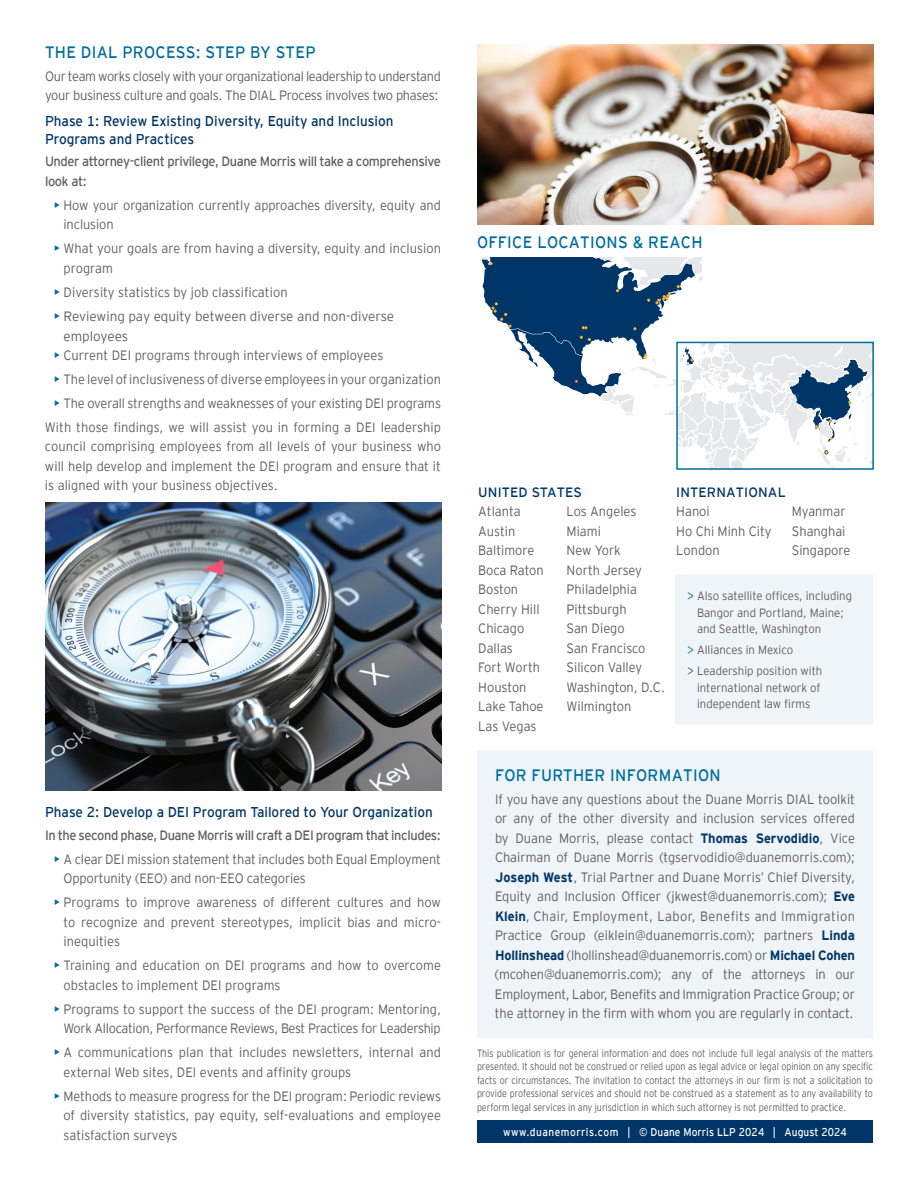
<style>
.page{position:relative;width:918px;height:1188px;background:#fff}
.page>*{position:absolute;margin:0;border:0;box-sizing:border-box;transform-origin:0 0}
.t1{font:16.5px "EY Interstate";letter-spacing:.02em;color:#006e9f;scale:.95 1}
.t2{font:14.25px/18px "EY Interstate";color:#003667;scale:.95 1}
.t3{font:300 13.5px/19.5px "EY Interstate";letter-spacing:-.005em;color:#615f62;scale:.95 1}
.t4{font:300 13.5px/19.5px "EY Interstate";letter-spacing:-.025em;color:#615f62;scale:.95 1}
.t5{font:13.5px/19.5px "EY Interstate";letter-spacing:-.03em;color:#615f62;scale:.95 1}
.t6{font:300 13.5px/19.8px "EY Interstate";letter-spacing:-.005em;color:#615f62}
.t7{font:13.5px "EY Interstate";letter-spacing:.01em;color:#003667}
.t8{font:300 12px/16.5px "EY Interstate";color:#615f62;scale:.95 1}
.t9{font:11.25px "EY Interstate";letter-spacing:.01em;color:#fff;scale:.9 1}
.t10{font:300 10.5px/13.5px "EY Interstate";color:#615f62;text-align:justify;scale:.85 1}
.s1{font-weight:400;color:#006e9f}
.s2{color:#1b6596}
.s3{font-weight:700;color:#003667}
</style>
<div class="page">
<div style="left:477px;top:750px;width:396px;height:288px;background:#eff4f8"></div>
<div style="left:477px;top:1120px;width:396px;height:23px;background:#003667"></div>
<img style="left:477px;top:45px;width:396px;height:180px">
<img style="left:45px;top:502px;width:396px;height:288px">
<div style="left:675px;top:575px;width:198px;height:149px;background:#eff4f8"></div>
<svg style="left:481px;top:258px;width:392px;height:209px"></svg>
<div style="left:676px;top:342px;width:198px;height:128px;border:2px solid #006e9f"></div>
<p class="t1" style="left:45px;top:41px;width:286px">THE DIAL PROCESS: STEP BY STEP</p>
<p class="t4" style="left:45px;top:65px;width:418px">Our team works closely with your organizational leadership to understand your business culture and goals. The DIAL Process involves two phases:</p>
<p class="t2" style="left:45px;top:111px;width:368px">Phase 1: Review Existing Diversity, Equity and Inclusion<br>Programs and Practices</p>
<p class="t5" style="left:45px;top:151px;width:418px">Under attorney-client privilege, Duane Morris will take a comprehensive look at:</p>
<p class="t3" style="left:64px;top:194px;width:399px;text-indent:-10px"><span class="s1">•</span> How your organization currently approaches diversity, equity and inclusion</p>
<p class="t3" style="left:64px;top:238px;width:399px;text-indent:-10px"><span class="s1">•</span> What your goals are from having a diversity, equity and inclusion program</p>
<p class="t3" style="left:54px;top:281px;width:248px"><span class="s1">•</span> Diversity statistics by job classification</p>
<p class="t6" style="left:64px;top:305px;width:332px;text-indent:-10px"><span class="s1">•</span> Reviewing pay equity between diverse and non-diverse employees</p>
<p class="t3" style="left:54px;top:345px;width:348px"><span class="s1">•</span> Current DEI programs through interviews of employees</p>
<p class="t3" style="left:54px;top:369px;width:409px"><span class="s1">•</span> The level of inclusiveness of diverse employees in your organization</p>
<p class="t3" style="left:45px;top:390px;width:418px;line-height:24px;text-align:right"><span class="s1">•</span> The overall strengths and weaknesses of your existing DEI programs<br>With those findings, we will assist you in forming a DEI leadership</p>
<p class="t3" style="left:45px;top:436px;width:418px;text-align:justify">council comprising employees from all levels of your business who will help develop and implement the DEI program and ensure that it is aligned with your business objectives.</p>
<p class="t2" style="left:45px;top:803px;width:410px">Phase 2: Develop a DEI Program Tailored to Your Organization</p>
<p class="t5" style="left:45px;top:825px;width:418px">In the second phase, Duane Morris will craft a DEI program that includes:</p>
<p class="t3" style="left:64px;top:849px;width:399px;text-indent:-10px"><span class="s1">•</span> A clear DEI mission statement that includes both Equal Employment<br>Opportunity (EEO) and non-EEO categories</p>
<p class="t3" style="left:64px;top:892px;width:399px;text-align:justify;text-indent:-10px"><span class="s1">•</span> Programs to improve awareness of different cultures and how to recognize and prevent stereotypes, implicit bias and micro&shy;inequities</p>
<p class="t3" style="left:64px;top:955px;width:399px;text-indent:-10px"><span class="s1">•</span> Training and education on DEI programs and how to overcome obstacles to implement DEI programs</p>
<p class="t4" style="left:54px;top:999px;width:409px;text-align:right"><span class="s1">•</span> Programs to support the success of the DEI program: Mentoring,<br>Work Allocation, Performance Reviews, Best Practices for Leadership</p>
<p class="t3" style="left:64px;top:1042px;width:399px;text-indent:-10px"><span class="s1">•</span> A communications plan that includes newsletters, internal and external Web sites, DEI events and affinity groups</p>
<p class="t3" style="left:64px;top:1086px;width:399px;text-align:justify;text-indent:-10px"><span class="s1">•</span> Methods to measure progress for the DEI program: Periodic reviews of diversity statistics, pay equity, self-evaluations and employee satisfaction surveys</p>
<p class="t1" style="left:477px;top:231px;width:239px">OFFICE LOCATIONS &amp; REACH</p>
<p class="t7" style="left:478px;top:482px;width:105px">UNITED STATES</p>
<p class="t3" style="left:478px;top:501px;width:71px">Atlanta<br>Austin<br>Baltimore<br>Boca Raton<br>Boston<br>Cherry Hill<br>Chicago<br>Dallas<br>Fort Worth<br>Houston<br>Lake Tahoe<br>Las Vegas</p>
<p class="t3" style="left:567px;top:501px;width:105px">Los Angeles<br>Miami<br>New York<br>North Jersey<br>Philadelphia<br>Pittsburgh<br>San Diego<br>San Francisco<br>Silicon Valley<br>Washington, D.C.<br>Wilmington</p>
<p class="t7" style="left:676px;top:482px;width:111px">INTERNATIONAL</p>
<p class="t3" style="left:676px;top:501px;width:102px">Hanoi<br>Ho Chi Minh City<br>London</p>
<p class="t3" style="left:792px;top:501px;width:63px">Myanmar<br>Shanghai<br>Singapore</p>
<p class="t8" style="left:697px;top:587px;width:165px;text-indent:-10px"><span class="s2">&gt;</span> Also satellite offices, including<br>Bangor and Portland, Maine; and Seattle, Washington</p>
<p class="t8" style="left:687px;top:639px;width:144px;line-height:21px"><span class="s2">&gt;</span> Alliances in Mexico<br><span class="s2">&gt;</span> Leadership position with</p>
<p class="t8" style="left:697px;top:679px;width:132px">international network of independent law firms</p>
<p class="t1" style="left:495px;top:764px;width:239px">FOR FURTHER INFORMATION</p>
<p class="t3" style="left:495px;top:788px;width:380px;text-align:justify">If you have any questions about the Duane Morris DIAL toolkit or any of the other diversity and inclusion services offered by Duane Morris, please contact <span class="s3">Thomas Servodidio</span>, Vice Chairman of Duane Morris (tgservodidio@duanemorris.com); <span class="s3">Joseph West</span>, Trial Partner and Duane Morris’ Chief Diversity, Equity and Inclusion Officer (jkwest@duanemorris.com); <span class="s3">Eve Klein</span>, Chair, Employment, Labor, Benefits and Immigration Practice Group (eiklein@duanemorris.com); partners <span class="s3">Linda Hollinshead</span> (lhollinshead@duanemorris.com) or <span class="s3">Michael Cohen </span>(mcohen@duanemorris.com); any of the attorneys in our Employment, Labor, Benefits and Immigration Practice Group; or the attorney in the firm with whom you are regularly in contact.</p>
<p class="t10" style="left:477px;top:1046px;width:467px">This publication is for general information and does not include full legal analysis of the matters presented. It should not be construed or relied upon as legal advice or legal opinion on any specific facts or circumstances. The invitation to contact the attorneys in our firm is not a solicitation to provide professional services and should not be construed as a statement as to any availability to perform legal services in any jurisdiction in which such attorney is not permitted to practice.</p>
<p class="t9" style="left:503px;top:1124px;width:384px">www.duanemorris.com | © Duane Morris LLP 2024 | August 2024</p>
</div>
